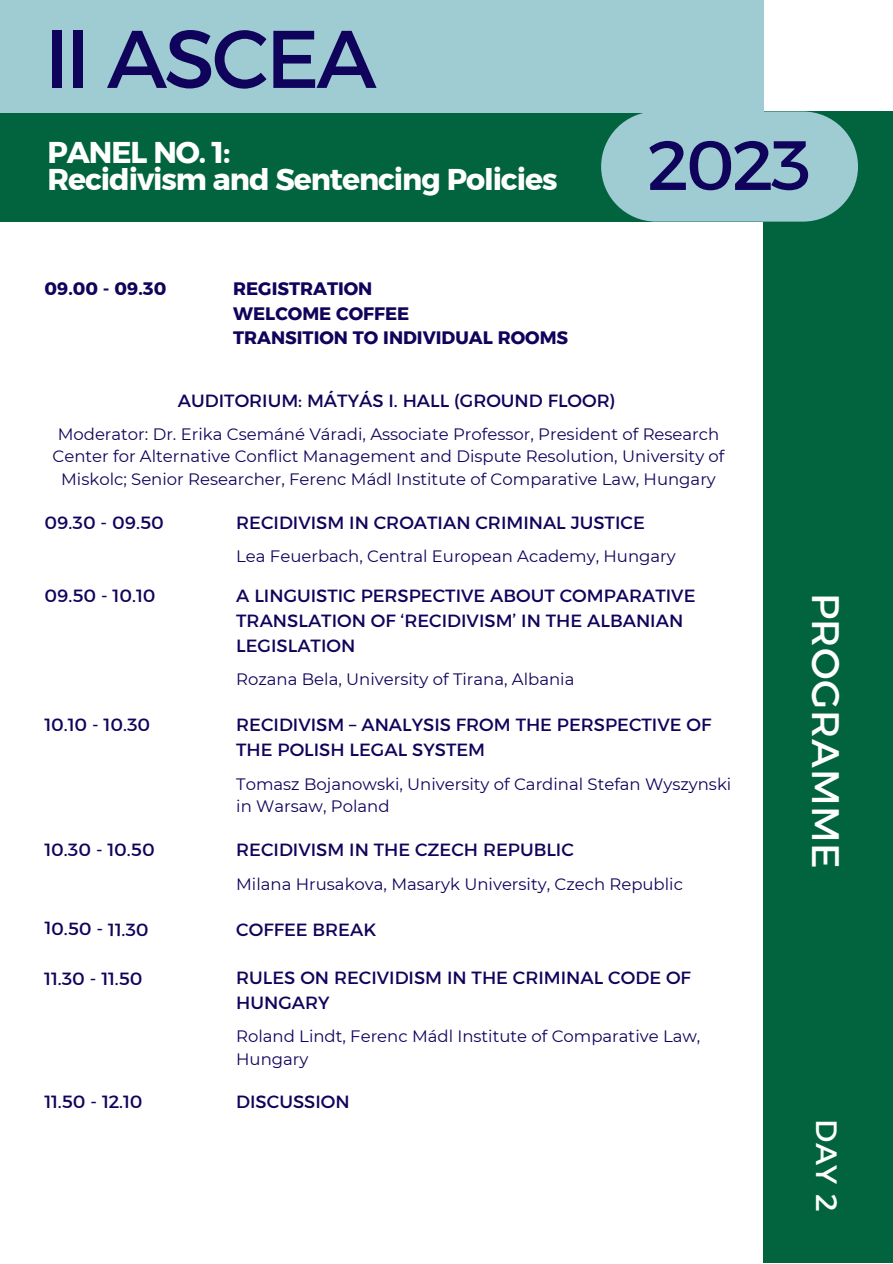
<style>
.page{position:relative;width:893px;height:1264px;background:#fff}
.page>*{position:absolute;margin:0;border:0;box-sizing:border-box;transform-origin:0 0}
.t1{font:81.45px "Kief Montaser Regular";letter-spacing:-.035em;color:#10035b}
.t2{font:69.45px "Kief Montaser Regular";color:#10035b}
.t3{font:39px "Kief Montaser Regular";letter-spacing:.015em;color:#fff}
.t4{font:30px "Kief Montaser Bold";letter-spacing:-.035em;color:#fff}
.t5{font:30px "Kief Montaser Regular";color:#fff}
.t6{font:18px/24.8px "Kief Montaser Regular";color:#10035b}
.t7{font:18px "Kief Montaser Bold";color:#10035b}
.t8{font:16.5px/22.5px "Montserrat";color:#10035b}
</style>
<div class="page">
<div style="left:763px;top:111px;width:129px;height:1151px;background:#01643e"></div>
<div style="left:0;top:109px;width:763px;height:113px;background:#01643e"></div>
<div style="left:0;top:0;width:763px;height:113px;background:#9fccd3"></div>
<div style="left:601px;top:111px;width:256px;height:111px;background:#9fccd3;border-radius:55px"></div>
<p class="t1" style="left:44px;top:9px;width:333px">II ASCEA</p>
<p class="t4" style="left:48px;top:134px;width:184px">PANEL NO. 1:</p>
<p class="t4" style="left:48px;top:161px;width:511px">Recidivism and Sentencing Policies</p>
<p class="t7" style="left:44px;top:277px;width:123px">09.00 - 09.30</p>
<p class="t7" style="left:233px;top:277px;width:141px">REGISTRATION</p>
<p class="t7" style="left:233px;top:302px;width:178px">WELCOME COFFEE</p>
<p class="t7" style="left:233px;top:327px;width:336px">TRANSITION TO INDIVIDUAL ROOMS</p>
<p class="t6" style="left:178px;top:388px;width:439px">AUDITORIUM: MÁTYÁS I. HALL (GROUND FLOOR)</p>
<p class="t2" style="left:647px;top:123px;width:165px">2023</p>
<p class="t8" style="left:53px;top:422px;width:673px;text-align:center">Moderator: Dr. Erika Csemáné Váradi, Associate Professor, President of Research<br>Center for Alternative Conflict Management and Dispute Resolution, University of<br>Miskolc; Senior Researcher, Ferenc Mádl Institute of Comparative Law, Hungary</p>
<p class="t6" style="left:44px;top:510px;width:121px">09.30 - 09.50</p>
<p class="t6" style="left:236px;top:510px;width:410px">RECIDIVISM IN CROATIAN CRIMINAL JUSTICE</p>
<p class="t8" style="left:236px;top:544px;width:441px">Lea Feuerbach, Central European Academy, Hungary</p>
<p class="t6" style="left:44px;top:583px;width:113px">09.50 - 10.10</p>
<p class="t6" style="left:236px;top:583px;width:460px">A LINGUISTIC PERSPECTIVE ABOUT COMPARATIVE<br>TRANSLATION OF ‘RECIDIVISM’ IN THE ALBANIAN<br>LEGISLATION</p>
<p class="t8" style="left:236px;top:668px;width:340px">Rozana Bela, University of Tirana, Albania</p>
<p class="t6" style="left:44px;top:712px;width:107px">10.10 - 10.30</p>
<p class="t6" style="left:236px;top:712px;width:476px">RECIDIVISM – ANALYSIS FROM THE PERSPECTIVE OF<br>THE POLISH LEGAL SYSTEM</p>
<p class="t8" style="left:236px;top:772px;width:496px">Tomasz Bojanowski, University of Cardinal Stefan Wyszynski in Warsaw, Poland</p>
<p class="t6" style="left:44px;top:837px;width:112px">10.30 - 10.50</p>
<p class="t6" style="left:236px;top:837px;width:339px">RECIDIVISM IN THE CZECH REPUBLIC</p>
<p class="t8" style="left:236px;top:872px;width:448px">Milana Hrusakova, Masaryk University, Czech Republic</p>
<p class="t6" style="left:45px;top:915px;width:106px;rotate:1deg">10.50 - 11.30</p>
<p class="t6" style="left:236px;top:916px;width:141px">COFFEE BREAK</p>
<p class="t6" style="left:44px;top:966px;width:100px">11.30 - 11.50</p>
<p class="t6" style="left:44px;top:1089px;width:100px">11.50 - 12.10</p>
<p class="t6" style="left:236px;top:964px;width:456px">RULES ON RECIVIDISM IN THE CRIMINAL CODE OF<br>HUNGARY</p>
<p class="t8" style="left:236px;top:1025px;width:465px">Roland Lindt, Ferenc Mádl Institute of Comparative Law,<br>Hungary</p>
<p class="t6" style="left:236px;top:1089px;width:115px">DISCUSSION</p>
<p class="t3" style="left:850px;top:592px;width:278px;rotate:90deg">PROGRAMME</p>
<p class="t5" style="left:845px;top:1119px;width:94px;rotate:90deg">DAY 2</p>
</div>
